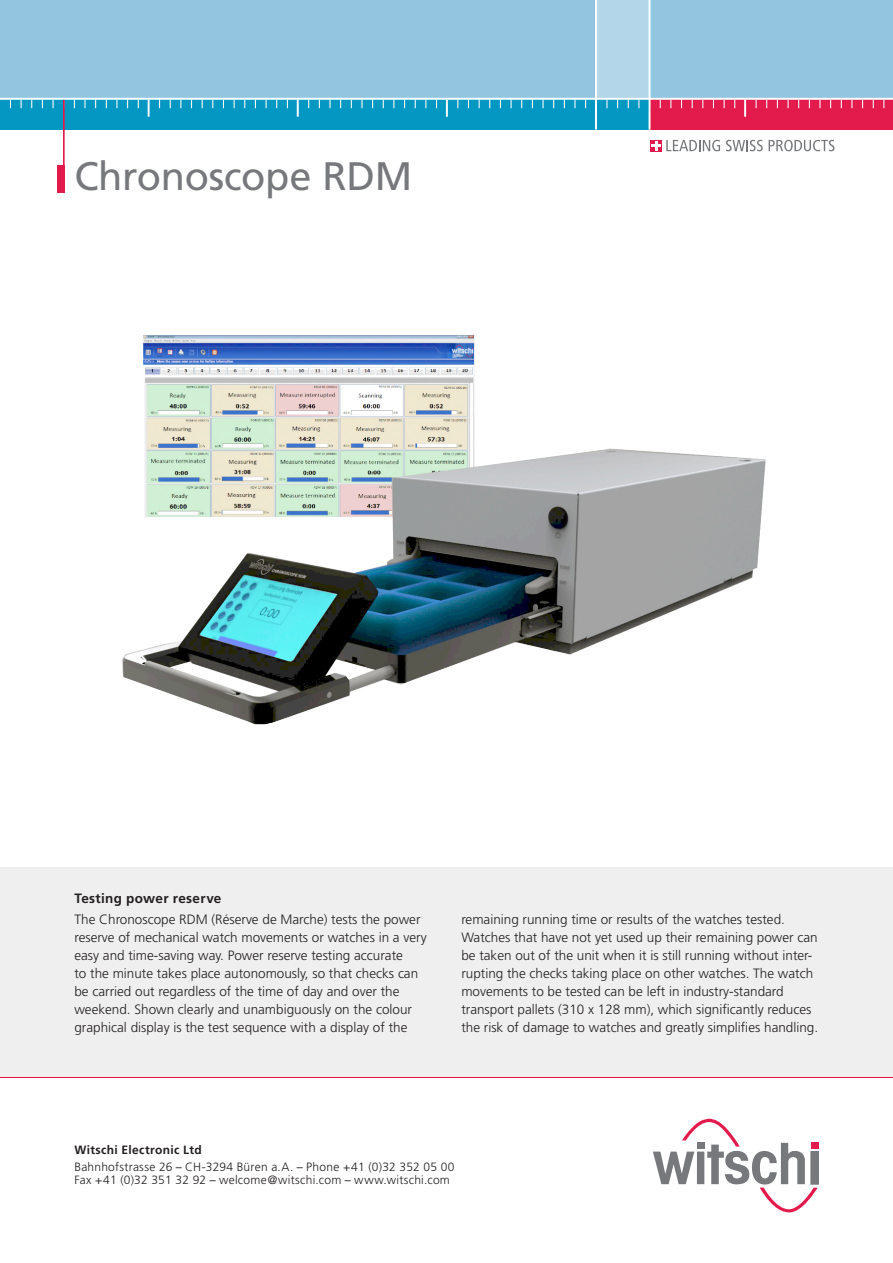
<style>
.page{position:relative;width:893px;height:1263px;background:#fff}
.page>*{position:absolute;margin:0;border:0;box-sizing:border-box;transform-origin:0 0}
._01_HT{font:39.75px "Frutiger";letter-spacing:-.01em;color:#76787b}
.t1{font:300 13.5px/18px "Frutiger";color:#231f20}
._02_UT_schwarz{font:700 13.5px "Frutiger";letter-spacing:.025em;color:#231f20}
._03_GT_Franz{font:300 12px "Frutiger";letter-spacing:.02em;color:#231f20}
._03_GT_Franz-2{font:700 12px "Frutiger";letter-spacing:.03em;color:#231f20}
.s1{font-weight:400}
</style>
<div class="page">
<div style="left:0;top:0;width:893px;height:129px;background:#93c5e1"></div>
<div style="left:596px;top:0;width:54px;height:129px;background:#b3d6e9"></div>
<div style="left:0;top:867px;width:893px;height:211px;background:#efeff0"></div>
<div style="left:0;top:98px;width:893px;height:31px;background:#0497c2"></div>
<div style="left:650px;top:98px;width:243px;height:31px;background:#e31a4c"></div>
<svg style="left:446px;top:100px;width:2px;height:17px"></svg>
<svg style="left:297px;top:100px;width:2px;height:17px"></svg>
<svg style="left:148px;top:100px;width:2px;height:17px"></svg>
<svg style="left:744px;top:100px;width:2px;height:17px"></svg>
<svg style="left:787px;top:100px;width:2px;height:8px"></svg>
<svg style="left:542px;top:100px;width:2px;height:8px"></svg>
<svg style="left:329px;top:100px;width:2px;height:8px"></svg>
<svg style="left:84px;top:100px;width:2px;height:8px"></svg>
<hr style="left:0;top:98px;width:893px;height:2px;background:#fff">
<hr style="left:649px;top:0;width:1px;height:130px;background:#fff">
<hr style="left:0;top:1077px;width:893px;height:1px;background:#e31a4c">
<svg style="left:653px;top:1119px;width:165px;height:93px"></svg>
<hr style="left:595px;top:0;width:2px;height:129px;background:#fff">
<div style="left:650px;top:140px;width:12px;height:11px;background:#e31a4c"></div>
<svg style="left:651px;top:140px;width:69px;height:11px"></svg>
<svg style="left:726px;top:140px;width:37px;height:11px"></svg>
<svg style="left:769px;top:140px;width:65px;height:11px"></svg>
<div style="left:57px;top:165px;width:7px;height:27px;background:#e31a4c"></div>
<hr style="left:63px;top:100px;width:2px;height:92px;background:#e31a4c">
<img style="left:122px;top:335px;width:644px;height:390px">
<p class="_01_HT" style="left:74px;top:153px;width:339px">Chronoscope RDM</p>
<p class="_02_UT_schwarz" style="left:74px;top:890px;width:149px">Testing power reserve</p>
<p class="t1" style="left:74px;top:911px;width:354px">The Chronoscope RDM (Réserve de Marche) tests the power reserve of mechanical watch movements or watches in a very easy and time-saving way. Power reserve testing accurate<br>to the minute takes place autonomously, so that checks can be carried out regardless of the time of day and over the weekend. Shown clearly and unambiguously on the colour graphical display is the test sequence with a display of the</p>
<p class="t1" style="left:461px;top:910px;width:325px">remaining running time or results of the watches tested.</p>
<p class="t1" style="left:461px;top:928px;width:358px">Watches that have not yet used up their remaining power can be taken out of the unit when it is still running without inter&shy;rupting the checks taking place on other watches. The watch movements to be tested can be left in industry-standard transport pallets (310 x 128 mm), which significantly reduces the risk of damage to watches and greatly simplifies handling.</p>
<p class="_03_GT_Franz-2" style="left:74px;top:1143px;width:129px">Witschi Electronic Ltd</p>
<p class="_03_GT_Franz" style="left:74px;top:1160px;width:381px">Bahnhofstrasse 26 <span class="s1">–</span> CH-3294 Büren a.A. <span class="s1">–</span> Phone +41 (0)32 352 05 00</p>
<p class="_03_GT_Franz" style="left:74px;top:1173px;width:377px">Fax +41 (0)32 351 32 92 <span class="s1">–</span> welcome@witschi.com <span class="s1">–</span> www.witschi.com</p>
</div>
